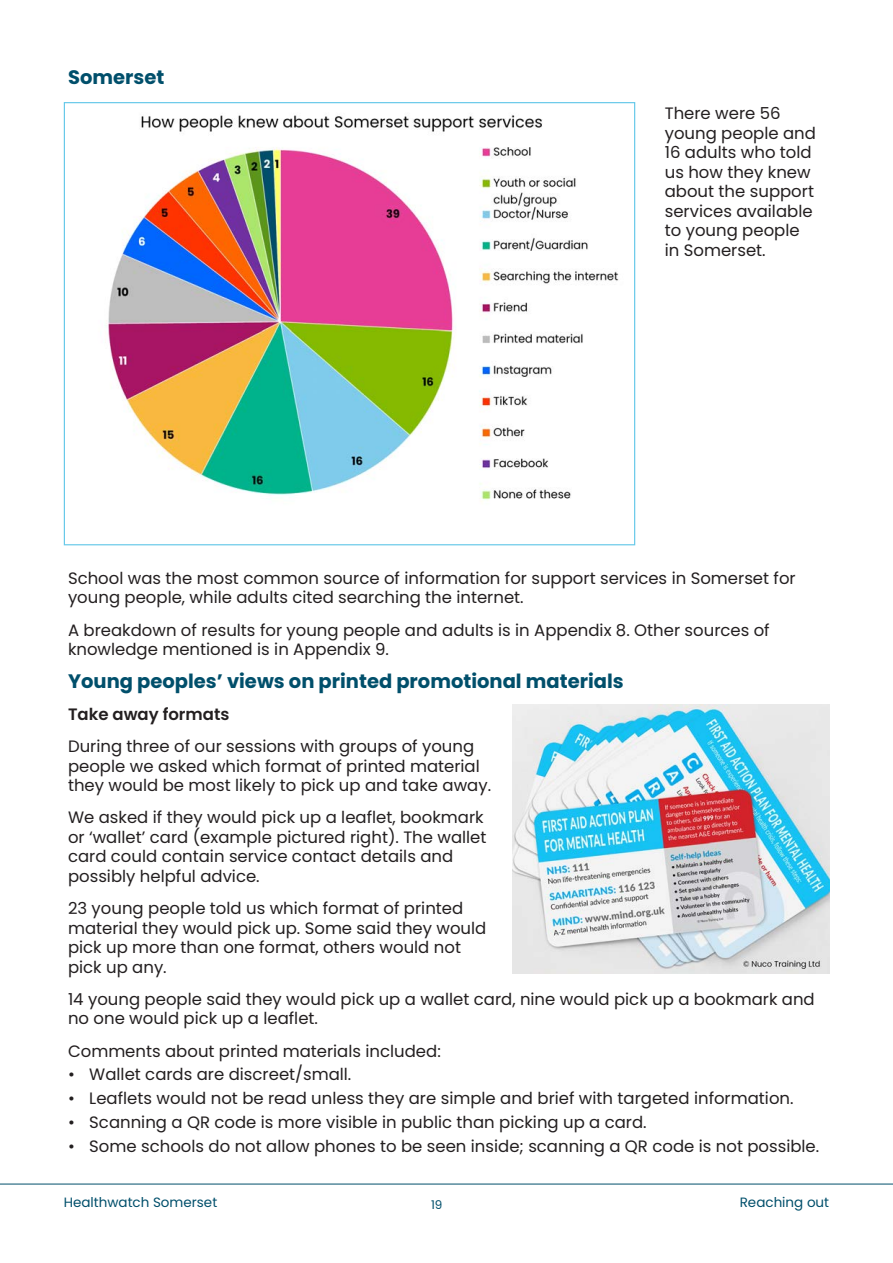
<style>
.page{position:relative;width:893px;height:1263px;background:#fff}
.page>*{position:absolute;margin:0;border:0;box-sizing:border-box;transform-origin:0 0}
.Content_paragraphs{font:700 19.5px "Poppins";color:#004f6b}
.Content_paragraphs-2{font:16.5px/19.5px "Poppins";color:#231f20}
.Content_paragraphs-3{font:600 16.5px "Poppins";color:#231f20}
.t1{font:13.5px "Poppins";color:#004f6b}
.t2{font:12px "Poppins";color:#004f6b}
</style>
<div class="page">
<hr style="left:0;top:1184px;width:893px;height:1px;background:#004f6b">
<img style="left:105px;top:115px;width:514px;height:387px">
<img style="left:512px;top:704px;width:317px;height:270px">
<p class="Content_paragraphs" style="left:68px;top:66px;width:98px">Somerset</p>
<p class="Content_paragraphs-2" style="left:665px;top:104px;width:153px">There were 56 young people and<br>16 adults who told us how they knew about the support services available to young people in Somerset.</p>
<p class="Content_paragraphs-2" style="left:68px;top:568px;width:729px">School was the most common source of information for support services in Somerset for young people, while adults cited searching the internet.</p>
<p class="Content_paragraphs-2" style="left:68px;top:620px;width:703px">A breakdown of results for young people and adults is in Appendix 8. Other sources of knowledge mentioned is in Appendix 9.</p>
<p class="Content_paragraphs" style="left:68px;top:669px;width:557px">Young peoples’ views on printed promotional materials</p>
<p class="Content_paragraphs-3" style="left:68px;top:704px;width:163px">Take away formats</p>
<p class="Content_paragraphs-2" style="left:68px;top:736px;width:425px">During three of our sessions with groups of young people we asked which format of printed material they would be most likely to pick up and take away.</p>
<p class="Content_paragraphs-2" style="left:68px;top:808px;width:420px">We asked if they would pick up a leaflet, bookmark or ‘wallet’ card (example pictured right). The wallet card could contain service contact details and possibly helpful advice.</p>
<p class="Content_paragraphs-2" style="left:68px;top:899px;width:420px">23 young people told us which format of printed material they would pick up. Some said they would pick up more than one format, others would not pick up any.</p>
<p class="Content_paragraphs-2" style="left:68px;top:989px;width:748px">14 young people said they would pick up a wallet card, nine would pick up a bookmark and no one would pick up a leaflet.</p>
<p class="Content_paragraphs-2" style="left:68px;top:1041px;width:374px">Comments about printed materials included:</p>
<p class="Content_paragraphs-2" style="left:68px;top:1065px;width:285px">• Wallet cards are discreet/small.</p>
<p class="Content_paragraphs-2" style="left:68px;top:1089px;width:727px">• Leaflets would not be read unless they are simple and brief with targeted information.</p>
<p class="Content_paragraphs-2" style="left:68px;top:1112px;width:580px">• Scanning a QR code is more visible in public than picking up a card.</p>
<p class="Content_paragraphs-2" style="left:68px;top:1136px;width:753px">• Some schools do not allow phones to be seen inside; scanning a QR code is not possible.</p>
<p class="t1" style="left:64px;top:1194px;width:155px">Healthwatch Somerset</p>
<p class="t2" style="left:431px;top:1198px;width:13px">19</p>
<p class="t1" style="left:740px;top:1194px;width:91px">Reaching out</p>
</div>
